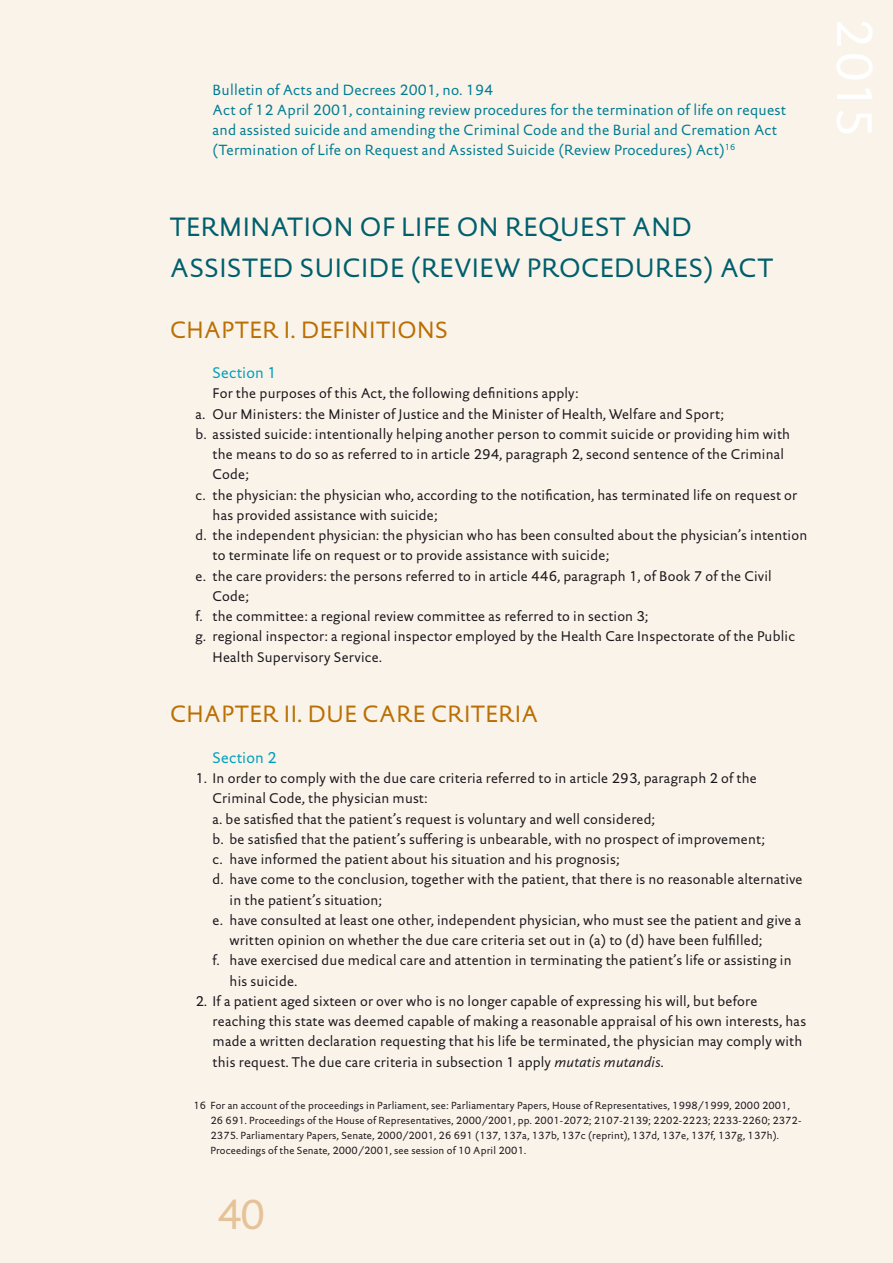
<style>
.page{position:relative;width:893px;height:1263px;background:#faf3ea}
.page>*{position:absolute;margin:0;border:0;box-sizing:border-box;transform-origin:0 0}
.t1{font:51px "DTL Documenta Sans TOT";color:#fff}
.t2{font:42px "DTL Documenta Sans TOT";color:#e6c297}
.t3{font:27px/40.5px "DTL Documenta Sans TOT";letter-spacing:.02em;color:#005f6c}
.t4{font:24px "DTL Documenta Sans TOT";letter-spacing:.02em;color:#ba6f02}
.t5{font:15.75px "DTL Documenta Sans TOT";letter-spacing:.01em;color:#009fbb}
.t6{font:15px/20.2px "DTL Documenta Sans TOT";letter-spacing:.015em;color:#007d93}
.t7{font:14.25px/20.2px "DTL Documenta Sans TOT";letter-spacing:.015em;color:#1a171c}
.t8{font:10.5px/15px "DTL Documenta Sans TOT";letter-spacing:.015em;color:#1a171c}
.s1{font-style:italic}
</style>
<div class="page">
<p class="t6" style="left:213px;top:79px;width:575px">Bulletin of Acts and Decrees 2001, no. 194<br>Act of 12 April 2001, containing review procedures for the termination of life on request and assisted suicide and amending the Criminal Code and the Burial and Cremation Act (Termination of Life on Request and Assisted Suicide (Review Procedures) Act)<sup>16</sup></p>
<h3 class="t3" style="left:170px;top:207px;width:605px">TERMINATION OF LIFE ON REQUEST AND<br>ASSISTED SUICIDE (REVIEW PROCEDURES) ACT</h3>
<h3 class="t4" style="left:170px;top:315px;width:279px">CHAPTER I. DEFINITIONS</h3>
<p class="t5" style="left:213px;top:363px;width:66px">Section 1</p>
<p class="t7" style="left:213px;top:383px;width:367px">For the purposes of this Act, the following definitions apply:</p>
<p class="t7" style="left:196px;top:403px;width:530px">a. Our Ministers: the Minister of Justice and the Minister of Health, Welfare and Sport;</p>
<p class="t7" style="left:196px;top:424px;width:596px">b. assisted suicide: intentionally helping another person to commit suicide or providing him with</p>
<p class="t7" style="left:213px;top:444px;width:573px">the means to do so as referred to in article 294, paragraph 2, second sentence of the Criminal</p>
<p class="t7" style="left:213px;top:464px;width:38px">Code;</p>
<p class="t7" style="left:196px;top:484px;width:603px">c. the physician: the physician who, according to the notification, has terminated life on request or</p>
<p class="t7" style="left:213px;top:505px;width:226px">has provided assistance with suicide;</p>
<p class="t7" style="left:196px;top:525px;width:613px">d. the independent physician: the physician who has been consulted about the physician’s intention</p>
<p class="t7" style="left:213px;top:545px;width:398px">to terminate life on request or to provide assistance with suicide;</p>
<p class="t7" style="left:196px;top:565px;width:578px">e. the care providers: the persons referred to in article 446, paragraph 1, of Book 7 of the Civil</p>
<p class="t7" style="left:213px;top:586px;width:38px">Code;</p>
<p class="t7" style="left:196px;top:606px;width:454px">f. the committee: a regional review committee as referred to in section 3;</p>
<p class="t7" style="left:196px;top:626px;width:601px">g. regional inspector: a regional inspector employed by the Health Care Inspectorate of the Public</p>
<p class="t7" style="left:213px;top:646px;width:171px">Health Supervisory Service.</p>
<h3 class="t4" style="left:170px;top:699px;width:370px">CHAPTER II. DUE CARE CRITERIA</h3>
<p class="t5" style="left:213px;top:748px;width:66px">Section 2</p>
<p class="t7" style="left:196px;top:768px;width:563px">1. In order to comply with the due care criteria referred to in article 293, paragraph 2 of the</p>
<p class="t7" style="left:213px;top:788px;width:217px">Criminal Code, the physician must:</p>
<p class="t7" style="left:213px;top:808px;width:444px">a. be satisfied that the patient’s request is voluntary and well considered;</p>
<p class="t7" style="left:213px;top:829px;width:554px">b. be satisfied that the patient’s suffering is unbearable, with no prospect of improvement;</p>
<p class="t7" style="left:213px;top:849px;width:408px">c. have informed the patient about his situation and his prognosis;</p>
<p class="t7" style="left:213px;top:869px;width:591px">d. have come to the conclusion, together with the patient, that there is no reasonable alternative</p>
<p class="t7" style="left:230px;top:889px;width:154px">in the patient’s situation;</p>
<p class="t7" style="left:213px;top:910px;width:590px">e. have consulted at least one other, independent physician, who must see the patient and give a</p>
<p class="t7" style="left:230px;top:930px;width:534px">written opinion on whether the due care criteria set out in (a) to (d) have been fulfilled;</p>
<p class="t7" style="left:213px;top:950px;width:580px">f. have exercised due medical care and attention in terminating the patient’s life or assisting in</p>
<p class="t7" style="left:230px;top:970px;width:69px">his suicide.</p>
<p class="t7" style="left:213px;top:991px;width:595px;text-indent:-17px">2. If a patient aged sixteen or over who is no longer capable of expressing his will, but before reaching this state was deemed capable of making a reasonable appraisal of his own interests, has made a written declaration requesting that his life be terminated, the physician may comply with this request. The due care criteria in subsection 1 apply <span class="s1">mutatis mutandis</span>.</p>
<p class="t8" style="left:210px;top:1097px;width:592px;text-indent:-17px">16 For an account of the proceedings in Parliament, see: Parliamentary Papers, House of Representatives, 1998/1999, 2000 2001, 26 691. Proceedings of the House of Representatives, 2000/2001, pp. 2001-2072; 2107-2139; 2202-2223; 2233-2260; 2372- 2375. Parliamentary Papers, Senate, 2000/2001, 26 691 (137, 137a, 137b, 137c (reprint), 137d, 137e, 137f, 137g, 137h).<br>Proceedings of the Senate, 2000/2001, see session of 10 April 2001.</p>
<h2 class="t2" style="left:217px;top:1189px;width:50px">40</h2>
<h1 class="t1" style="left:885px;top:17px;width:122px;rotate:90deg">2015</h1>
</div>
